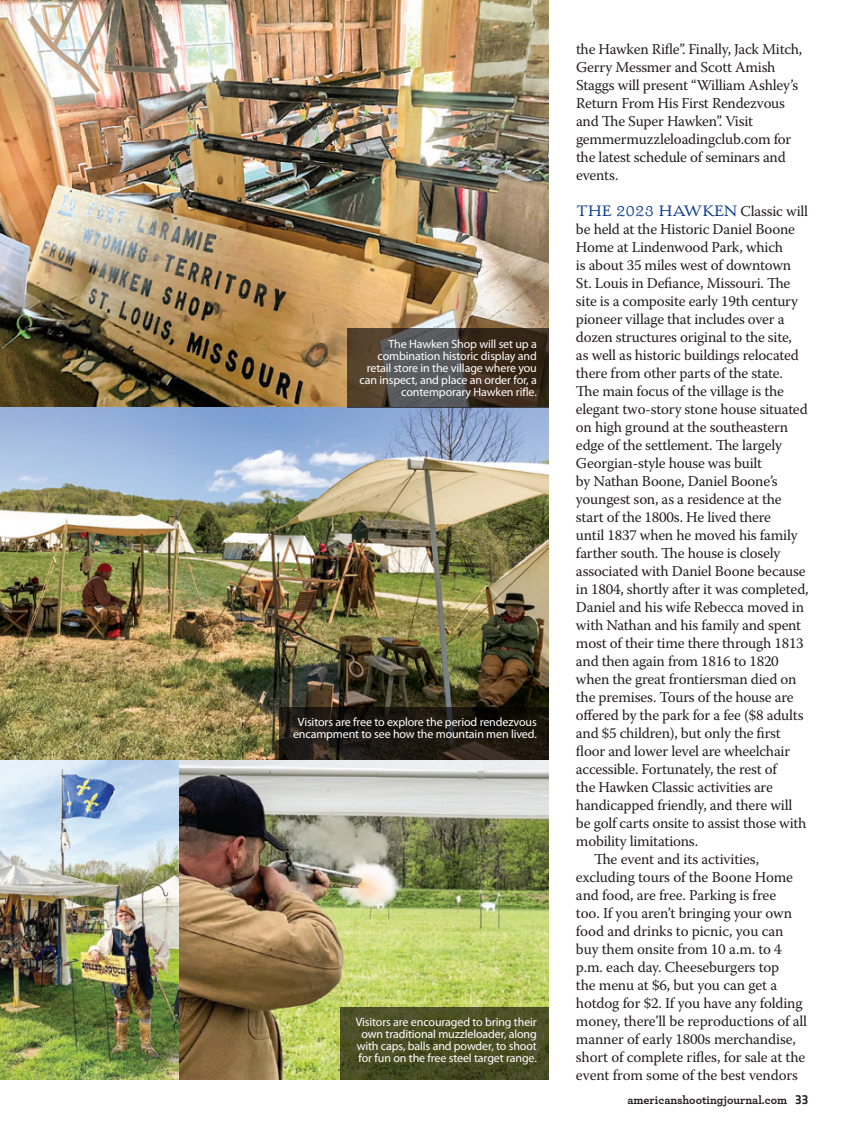
<style>
.page{position:relative;width:864px;height:1134px;background:#fff}
.page>*{position:absolute;margin:0;border:0;box-sizing:border-box;transform-origin:0 0}
.Body_Copy{font:18px "AT Handle Oldstyle";letter-spacing:-.015em;color:#123f90}
.Body_Copy-2{font:15px/18px "Warnock Pro";letter-spacing:-.015em;color:#231f20}
.Photo_Caption{font:12px/12px "Myriad Pro";letter-spacing:-.01em;color:#fff;text-align:center}
.t1{font:700 12px "Archer";color:#231f20}
.s1{font-family:"Warnock Pro";font-size:15px;color:#231f20}
.s2{font-family:"Klavika";font-weight:500;font-size:13.5px}
</style>
<div class="page">
<img style="left:0;top:760px;width:179px;height:320px">
<img style="left:179px;top:760px;width:370px;height:320px">
<img style="left:0;top:0;width:549px;height:760px">
<svg style="left:340px;top:1008px;width:209px;height:72px;background:#484d23"></svg>
<svg style="left:280px;top:707px;width:269px;height:53px;background:#1e1811"></svg>
<svg style="left:348px;top:328px;width:201px;height:80px;background:#493f36"></svg>
<p class="Photo_Caption" style="left:360px;top:338px;width:179px;text-align:right">The Hawken Shop will set up a combination historic display and retail store in the village where you can inspect, and place an order for, a contemporary Hawken rifle.</p>
<p class="Photo_Caption" style="left:293px;top:716px;width:245px">Visitors are free to explore the period rendezvous encampment to see how the mountain men lived.</p>
<p class="Photo_Caption" style="left:356px;top:1016px;width:183px">Visitors are encouraged to bring their own traditional muzzleloader, along with caps, balls and powder, to shoot for fun on the free steel target range.</p>
<p class="Body_Copy-2" style="left:576px;top:40px;width:228px">the Hawken Rifle”. Finally, Jack Mitch,<br>Gerry Messmer and Scott Amish<br>Staggs will present “William Ashley’s<br>Return From His First Rendezvous and The Super Hawken”. Visit gemmermuzzleloadingclub.com for the latest schedule of seminars and events.</p>
<p class="Body_Copy" style="left:576px;top:200px;width:234px">THE 2023 HAWKEN <span class="s1">Classic will</span></p>
<p class="Body_Copy-2" style="left:576px;top:220px;width:234px">be held at the Historic Daniel Boone Home at Lindenwood Park, which<br>is about 35 miles west of downtown St. Louis in Defiance, Missouri. The site is a composite early 19th century pioneer village that includes over a dozen structures original to the site,<br>as well as historic buildings relocated there from other parts of the state.<br>The main focus of the village is the elegant two-story stone house situated on high ground at the southeastern edge of the settlement. The largely Georgian-style house was built<br>by Nathan Boone, Daniel Boone’s youngest son, as a residence at the start of the 1800s. He lived there<br>until 1837 when he moved his family farther south. The house is closely associated with Daniel Boone because in 1804, shortly after it was completed, Daniel and his wife Rebecca moved in with Nathan and his family and spent most of their time there through 1813 and then again from 1816 to 1820 when the great frontiersman died on the premises. Tours of the house are offered by the park for a fee ($8 adults and $5 children), but only the first floor and lower level are wheelchair accessible. Fortunately, the rest of<br>the Hawken Classic activities are handicapped friendly, and there will be golf carts onsite to assist those with mobility limitations.</p>
<p class="Body_Copy-2" style="left:576px;top:850px;width:233px;text-indent:18px">The event and its activities, excluding tours of the Boone Home and food, are free. Parking is free<br>too. If you aren’t bringing your own food and drinks to picnic, you can buy them onsite from 10 a.m. to 4 p.m. each day. Cheeseburgers top<br>the menu at $6, but you can get a hotdog for $2. If you have any folding money, there’ll be reproductions of all manner of early 1800s merchandise, short of complete rifles, for sale at the event from some of the best vendors</p>
<p class="t1" style="left:628px;top:1091px;width:182px">americanshootingjournal.com <span class="s2">33</span></p>
</div>
